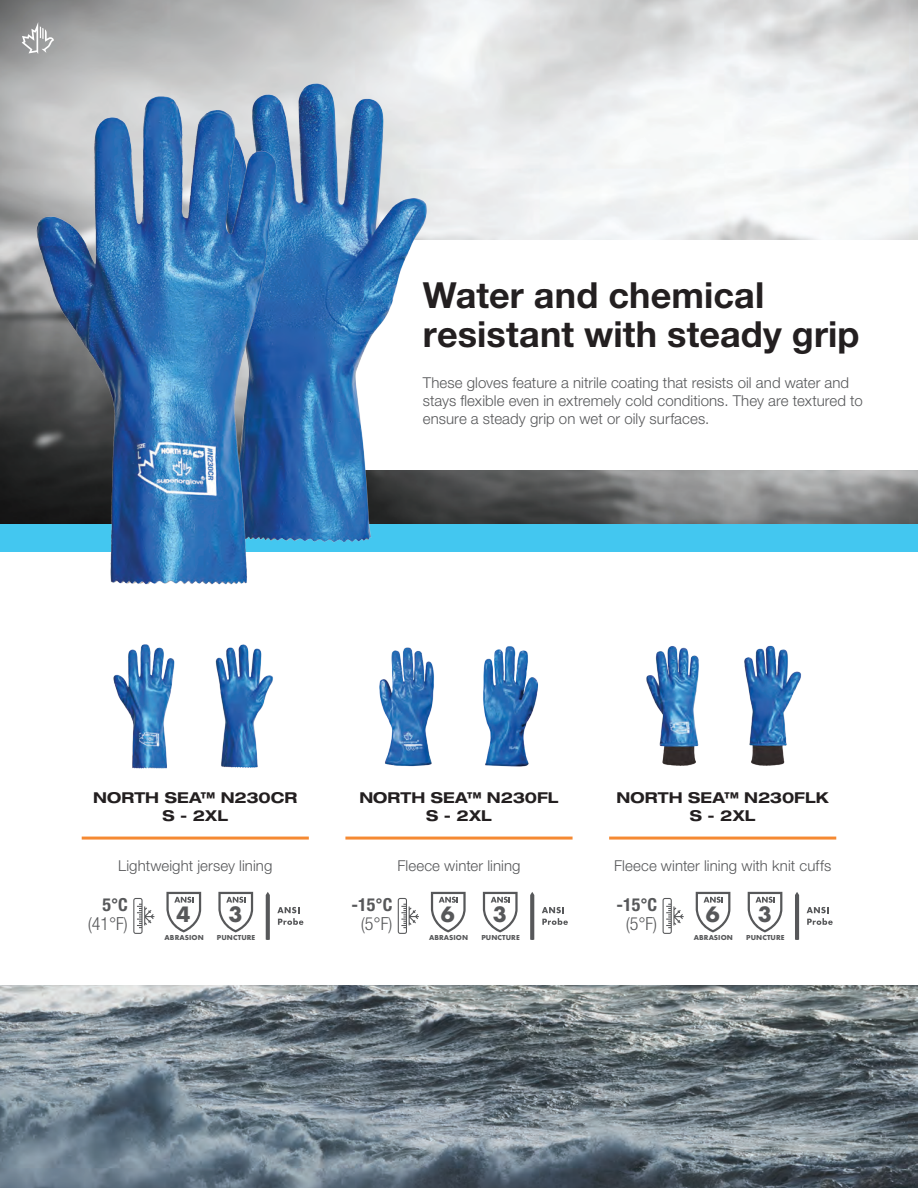
<style>
.page{position:relative;width:918px;height:1188px;background:#fff}
.page>*{position:absolute;margin:0;border:0;box-sizing:border-box;transform-origin:0 0}
.t1{font:700 36px/39px "Helvetica Neue LT Std";letter-spacing:.005em;color:#231f20}
.t2{font:700 23.25px "Futura PT";color:#57585a}
.t3{font:300 condensed 18px "Helvetica Neue LT Std";color:#57585a}
.t4{font:700 condensed 18px "Helvetica Neue LT Std";color:#57585a}
.t5{font:300 15px/18px "Helvetica Neue LT Std";letter-spacing:.005em;color:#57585a}
.t6{font:700 expanded 15px/18px "Helvetica Neue LT Std";letter-spacing:.005em;color:#231f20;text-align:center}
.t7{font:700 7.5px "Futura PT";letter-spacing:.01em;color:#58595b}
</style>
<div class="page">
<div style="left:0;top:520px;width:918px;height:32px;background:#43c7f0"></div>
<img style="left:0;top:0;width:918px;height:523px">
<div style="left:327px;top:240px;width:591px;height:229px;background:#fff"></div>
<img style="left:182px;top:50px;width:281px;height:493px">
<hr style="left:82px;top:837px;width:227px;height:3px;background:#f58932">
<hr style="left:345px;top:837px;width:228px;height:3px;background:#f58932">
<hr style="left:609px;top:837px;width:227px;height:3px;background:#f58932">
<img style="left:21px;top:62px;width:281px;height:523px">
<img style="left:215px;top:644px;width:58px;height:124px">
<img style="left:483px;top:646px;width:55px;height:121px">
<img style="left:113px;top:644px;width:62px;height:125px">
<img style="left:379px;top:647px;width:55px;height:120px">
<img style="left:744px;top:645px;width:57px;height:121px">
<img style="left:646px;top:646px;width:53px;height:120px">
<svg style="left:133px;top:898px;width:21px;height:36px"></svg>
<svg style="left:398px;top:898px;width:21px;height:36px"></svg>
<svg style="left:663px;top:898px;width:21px;height:36px"></svg>
<svg style="left:166px;top:892px;width:35px;height:40px"></svg>
<svg style="left:431px;top:892px;width:35px;height:40px"></svg>
<svg style="left:696px;top:892px;width:34px;height:40px"></svg>
<svg style="left:218px;top:892px;width:35px;height:40px"></svg>
<svg style="left:277px;top:907px;width:26px;height:18px"></svg>
<svg style="left:266px;top:892px;width:4px;height:48px"></svg>
<svg style="left:483px;top:892px;width:35px;height:40px"></svg>
<svg style="left:542px;top:907px;width:26px;height:18px"></svg>
<svg style="left:530px;top:892px;width:4px;height:48px"></svg>
<svg style="left:748px;top:892px;width:34px;height:40px"></svg>
<svg style="left:807px;top:907px;width:26px;height:18px"></svg>
<svg style="left:795px;top:892px;width:4px;height:48px"></svg>
<img style="left:0;top:985px;width:918px;height:203px">
<svg style="left:22px;top:22px;width:32px;height:32px"></svg>
<h1 class="t1" style="left:423px;top:275px;width:438px">Water and chemical resistant with steady grip</h1>
<p class="t5" style="left:423px;top:374px;width:441px">These gloves feature a nitrile coating that resists oil and water and stays flexible even in extremely cold conditions. They are textured to ensure a steady grip on wet or oily surfaces.</p>
<p class="t6" style="left:93px;top:789px;width:206px">NORTH SEA™ N230CR<br>S - 2XL</p>
<p class="t6" style="left:359px;top:789px;width:201px">NORTH SEA™ N230FL<br>S - 2XL</p>
<p class="t6" style="left:617px;top:789px;width:214px">NORTH SEA™ N230FLK<br>S - 2XL</p>
<p class="t5" style="left:118px;top:856px;width:156px">Lightweight jersey lining</p>
<p class="t5" style="left:397px;top:856px;width:125px">Fleece winter lining</p>
<p class="t5" style="left:614px;top:856px;width:219px">Fleece winter lining with knit cuffs</p>
<p class="t4" style="left:102px;top:894px;width:27px">5°C</p>
<p class="t3" style="left:88px;top:914px;width:42px">(41°F)</p>
<h2 class="t2" style="left:177px;top:899px;width:15px">4</h2>
<p class="t7" style="left:165px;top:932px;width:41px">ABRASION</p>
<h2 class="t2" style="left:228px;top:899px;width:15px">3</h2>
<p class="t7" style="left:217px;top:932px;width:40px">PUNCTURE</p>
<p class="t4" style="left:352px;top:894px;width:42px">-15°C</p>
<p class="t3" style="left:361px;top:914px;width:33px">(5°F)</p>
<h2 class="t2" style="left:441px;top:899px;width:15px">6</h2>
<p class="t7" style="left:429px;top:932px;width:41px">ABRASION</p>
<h2 class="t2" style="left:493px;top:899px;width:15px">3</h2>
<p class="t7" style="left:481px;top:932px;width:40px">PUNCTURE</p>
<p class="t4" style="left:616px;top:894px;width:42px">-15°C</p>
<p class="t3" style="left:626px;top:914px;width:33px">(5°F)</p>
<h2 class="t2" style="left:706px;top:899px;width:15px">6</h2>
<p class="t7" style="left:694px;top:932px;width:41px">ABRASION</p>
<h2 class="t2" style="left:758px;top:899px;width:15px">3</h2>
<p class="t7" style="left:746px;top:932px;width:40px">PUNCTURE</p>
</div>
